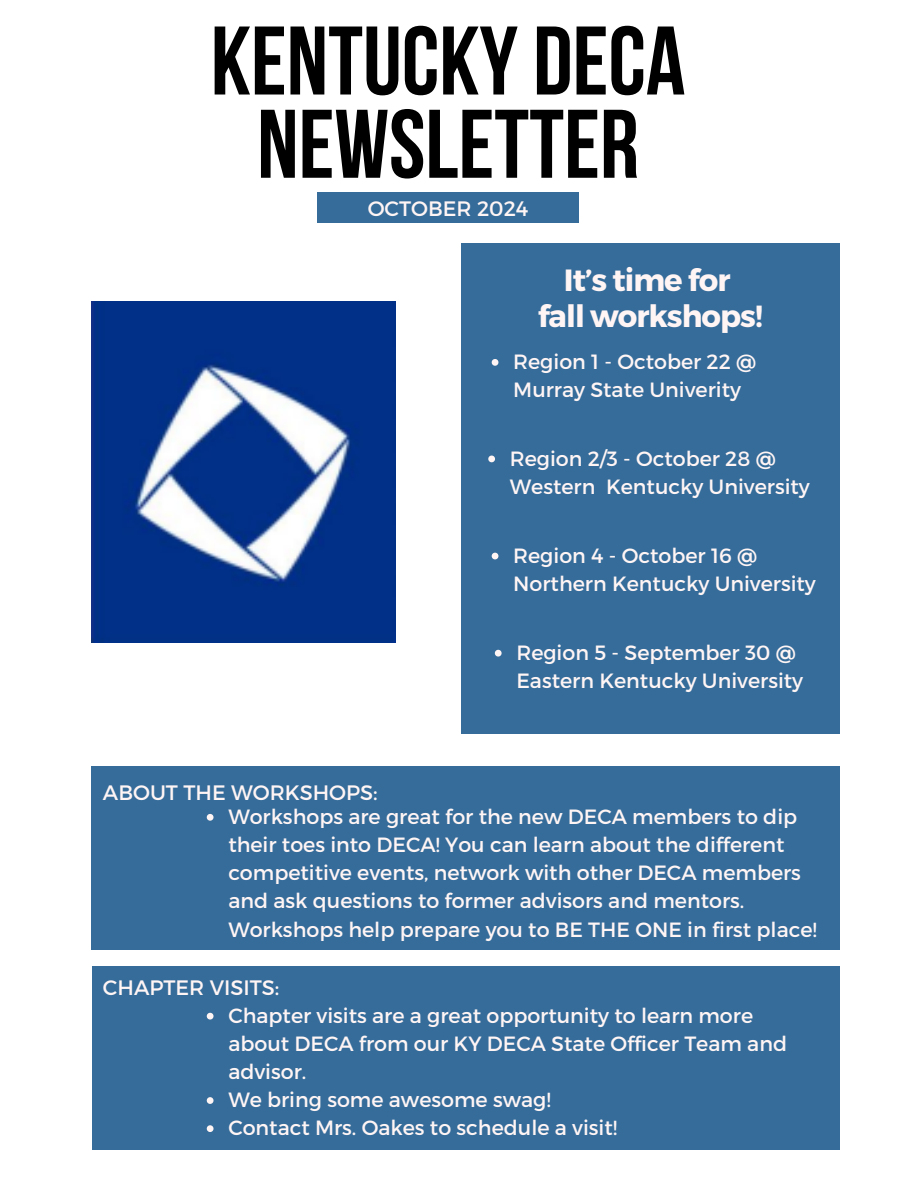
<style>
.page{position:relative;width:918px;height:1188px;background:#fff}
.page>*{position:absolute;margin:0;border:0;box-sizing:border-box;transform-origin:0 0}
.t1{font:97.2px/83.2px "Bebas Neue Cyrillic";color:#000;text-align:center}
.t2{font:700 30.75px/36px "Montserrat";letter-spacing:-.03em;color:#fff5f5;text-align:center}
.t3{font:20.85px "Montserrat";color:#fff5f5}
.t4{font:20.7px/28.2px "Montserrat";color:#fff5f5}
</style>
<div class="page">
<div style="left:317px;top:192px;width:262px;height:31px;background:#356c9a"></div>
<div style="left:462px;top:244px;width:378px;height:489px;background:#356c9a"></div>
<div style="left:91px;top:766px;width:749px;height:183px;background:#356c9a"></div>
<div style="left:92px;top:966px;width:747px;height:183px;background:#356c9a"></div>
<img style="left:92px;top:302px;width:304px;height:341px">
<svg style="left:492px;top:359px;width:6px;height:7px"></svg>
<svg style="left:488px;top:456px;width:7px;height:6px"></svg>
<svg style="left:492px;top:553px;width:6px;height:6px"></svg>
<svg style="left:495px;top:650px;width:7px;height:7px"></svg>
<svg style="left:207px;top:814px;width:7px;height:7px"></svg>
<svg style="left:207px;top:1013px;width:7px;height:7px"></svg>
<svg style="left:207px;top:1097px;width:7px;height:7px"></svg>
<svg style="left:207px;top:1125px;width:7px;height:7px"></svg>
<h1 class="t1" style="left:211px;top:29px;width:476px">KENTUCKY DECA<br>NEWSLETTER</h1>
<h2 class="t3" style="left:368px;top:195px;width:162px">OCTOBER 2024</h2>
<p class="t2" style="left:538px;top:261px;width:227px">It’s time for<br>fall workshops!</p>
<p class="t4" style="left:513px;top:347px;width:245px">Region 1 - October 22 @<br>Murray State Univerity</p>
<p class="t4" style="left:510px;top:443px;width:302px">Region 2/3 - October 28 @<br>Western Kentucky University</p>
<p class="t4" style="left:513px;top:540px;width:304px">Region 4 - October 16 @<br>Northern Kentucky University</p>
<p class="t3" style="left:103px;top:779px;width:276px">ABOUT THE WORKSHOPS:</p>
<h3 class="t4" style="left:516px;top:637px;width:288px">Region 5 - September 30 @<br>Eastern Kentucky University</h3>
<p class="t4" style="left:228px;top:802px;width:590px">Workshops are great for the new DECA members to dip their toes into DECA! You can learn about the different competitive events, network with other DECA members and ask questions to former advisors and mentors.<br>Workshops help prepare you to BE THE ONE in first place!</p>
<h3 class="t3" style="left:103px;top:974px;width:178px">CHAPTER VISITS:</h3>
<p class="t4" style="left:228px;top:1000px;width:560px">Chapter visits are a great opportunity to learn more about DECA from our KY DECA State Officer Team and advisor.</p>
<p class="t4" style="left:228px;top:1085px;width:324px">We bring some awesome swag!</p>
<p class="t4" style="left:228px;top:1113px;width:390px">Contact Mrs. Oakes to schedule a visit!</p>
</div>
